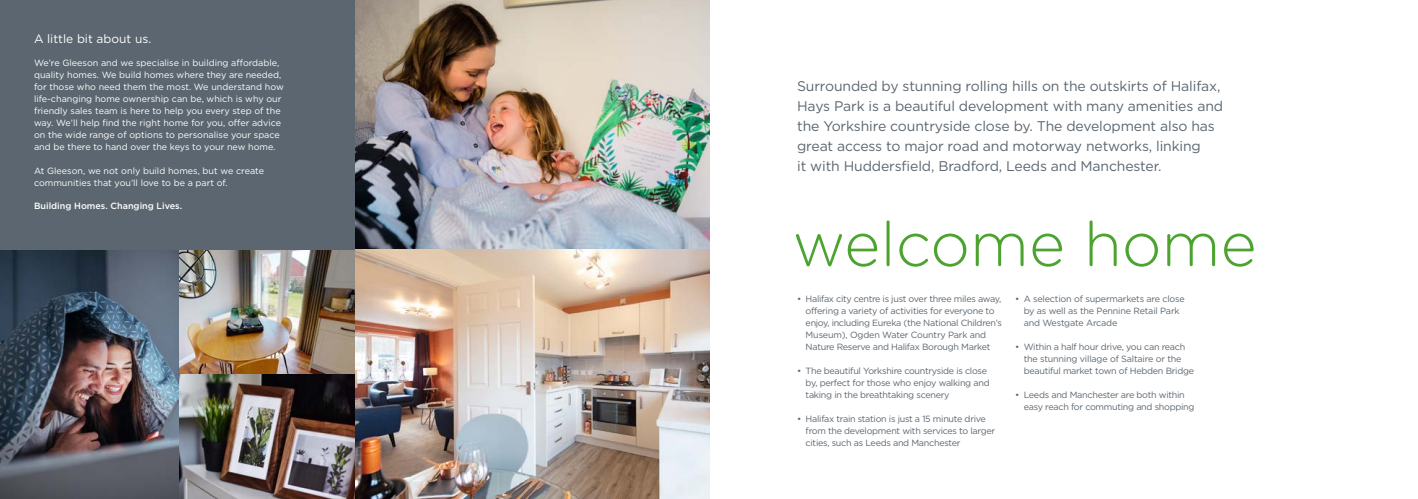
<style>
.page{position:relative;width:1418px;height:499px;background:#fff}
.page>*{position:absolute;margin:0;border:0;box-sizing:border-box;transform-origin:0 0}
.t1{font:300 62px "Gotham Rounded";color:#4da32f}
.t2{font:14px/20px "Gotham";letter-spacing:-.01em;color:#5b6670}
.t3{font:12px "Gotham";color:#fff}
.t4{font:9px/12px "Gotham";letter-spacing:-.03em;color:#5b6670}
.t5{font:9px/12px "Gotham";color:#fff}
.t6{font:500 9px "Gotham";color:#fff}
</style>
<div class="page">
<img style="left:354px;top:0;width:355px;height:249px">
<img style="left:354px;top:249px;width:355px;height:250px">
<img style="left:178px;top:249px;width:176px;height:125px">
<img style="left:178px;top:374px;width:176px;height:125px">
<img style="left:0;top:249px;width:178px;height:250px">
<div style="left:0;top:0;width:354px;height:249px;background:#5b6670"></div>
<h3 class="t3" style="left:34px;top:32px;width:119px">A little bit about us.</h3>
<p class="t5" style="left:34px;top:56px;width:251px">We’re Gleeson and we specialise in building affordable, quality homes. We build homes where they are needed, for those who need them the most. We understand how life-changing home ownership can be, which is why our friendly sales team is here to help you every step of the way. We’ll help find the right home for you, offer advice on the wide range of options to personalise your space and be there to hand over the keys to your new home.</p>
<p class="t5" style="left:34px;top:164px;width:231px">At Gleeson, we not only build homes, but we create communities that you’ll love to be a part of.</p>
<p class="t6" style="left:34px;top:201px;width:150px">Building Homes. Changing Lives.</p>
<p class="t2" style="left:797px;top:76px;width:427px">Surrounded by stunning rolling hills on the outskirts of Halifax, Hays Park is a beautiful development with many amenities and the Yorkshire countryside close by. The development also has great access to major road and motorway networks, linking<br>it with Huddersfield, Bradford, Leeds and Manchester.</p>
<h1 class="t1" style="left:792px;top:203px;width:466px">welcome home</h1>
<p class="t4" style="left:805px;top:292px;width:198px;text-indent:-9px">• Halifax city centre is just over three miles away, offering a variety of activities for everyone to enjoy, including Eureka (the National Children’s Museum), Ogden Water Country Park and Nature Reserve and Halifax Borough Market</p>
<p class="t4" style="left:805px;top:364px;width:185px;text-indent:-9px">• The beautiful Yorkshire countryside is close by, perfect for those who enjoy walking and taking in the breathtaking scenery</p>
<p class="t4" style="left:805px;top:412px;width:191px;text-indent:-9px">• Halifax train station is just a 15 minute drive from the development with services to larger cities, such as Leeds and Manchester</p>
<p class="t4" style="left:1023px;top:292px;width:163px;text-indent:-9px">• A selection of supermarkets are close by as well as the Pennine Retail Park and Westgate Arcade</p>
<p class="t4" style="left:1023px;top:340px;width:172px;text-indent:-9px">• Within a half hour drive, you can reach the stunning village of Saltaire or the beautiful market town of Hebden Bridge</p>
<p class="t4" style="left:1023px;top:388px;width:172px;text-indent:-8px">• Leeds and Manchester are both within easy reach for commuting and shopping</p>
</div>
